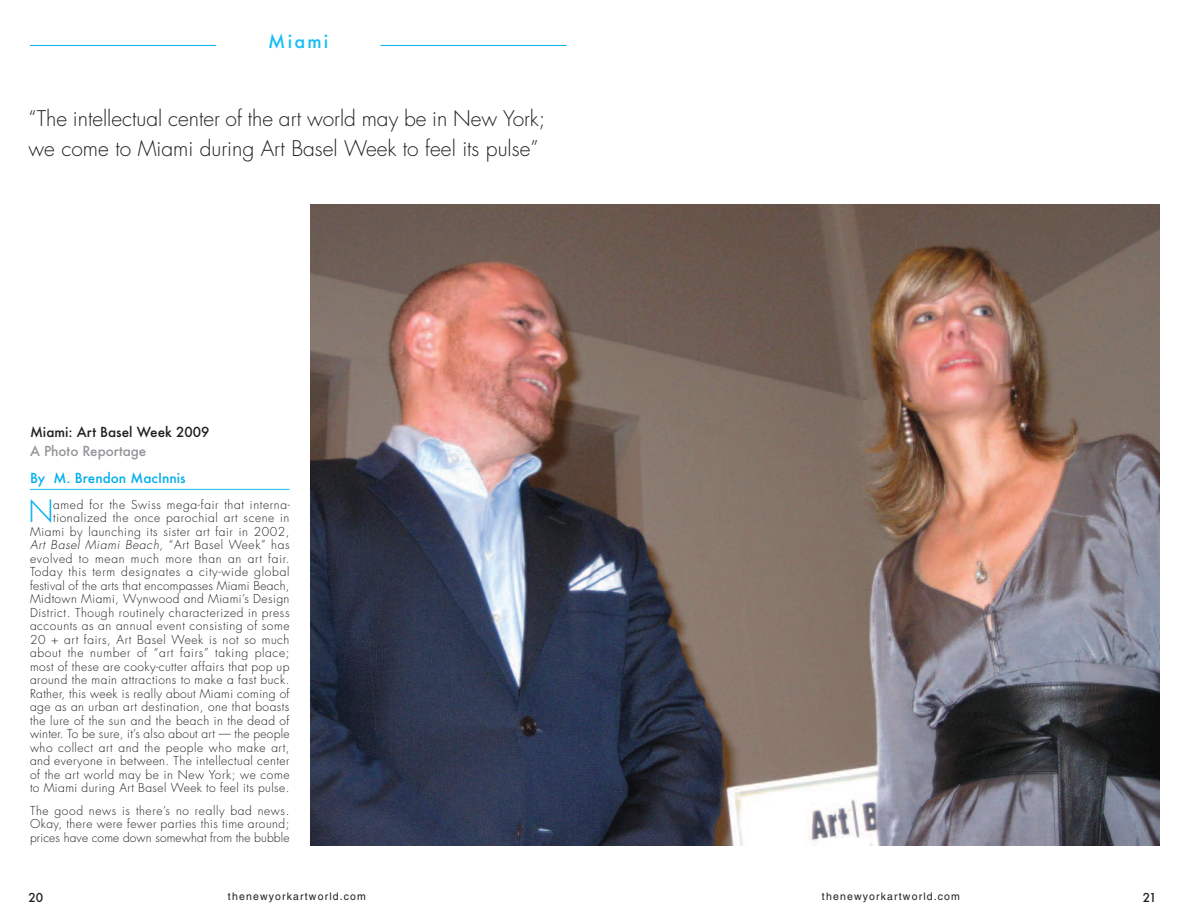
<style>
.page{position:relative;width:1188px;height:918px;background:#fff}
.page>*{position:absolute;margin:0;border:0;box-sizing:border-box;transform-origin:0 0}
.t1{font:300 29.85px "Futura";color:#00aeef}
.t2{font:300 21px/30px "Futura";color:#231f20}
.t3{font:500 18px "Futura";letter-spacing:.125em;color:#15c0f2}
.t4{font:500 13.5px "Futura";color:#231f20}
.t5{font:500 13.5px "Futura";color:#00aeef}
.t6{font:500 13.5px "Futura";letter-spacing:-.005em;color:#939598}
.t7{font:300 12px/13.5px "Futura";letter-spacing:.045em;color:#231f20;text-align:right}
.t8{font:500 12px "Futura";color:#231f20}
.t9{font:10.5px "Helvetica";letter-spacing:.11em;color:#231f20}
.s1{font-style:italic}
</style>
<div class="page">
<hr style="left:30px;top:45px;width:186px;height:1px;background:#00aeef">
<hr style="left:381px;top:45px;width:186px;height:1px;background:#00aeef">
<hr style="left:30px;top:489px;width:260px;height:1px;background:#15c0f2">
<img style="left:311px;top:205px;width:848px;height:641px">
<h3 class="t3" style="left:268px;top:31px;width:62px">Miami</h3>
<h2 class="t2" style="left:29px;top:105px;width:518px">“The intellectual center of the art world may be in New York; we come to Miami during Art Basel Week to feel its pulse”</h2>
<p class="t4" style="left:30px;top:424px;width:181px">Miami: Art Basel Week 2009</p>
<p class="t6" style="left:30px;top:443px;width:118px">A Photo Reportage</p>
<p class="t5" style="left:30px;top:470px;width:157px">By M. Brendon MacInnis</p>
<h1 class="t1" style="left:29px;top:497px;width:27px">N</h1>
<p class="t7" style="left:30px;top:498px;width:262px">amed for the Swiss mega-fair that interna&shy;tionalized the once parochial art scene in Miami by launching its sister art fair in 2002, <span class="s1">Art Basel Miami Beach,</span> “Art Basel Week” has evolved to mean much more than an art fair.<br>Today this term designates a city-wide global festival of the arts that encompasses Miami Beach, Midtown Miami, Wynwood and Miami’s Design District. Though routinely characterized in press accounts as an annual event consisting of some 20 + art fairs, Art Basel Week is not so much about the number of “art fairs” taking place; most of these are cooky-cutter affairs that pop up around the main attractions to make a fast buck.<br>Rather, this week is really about Miami coming of age as an urban art destination, one that boasts the lure of the sun and the beach in the dead of winter. To be sure, it’s also about art — the people who collect art and the people who make art, and everyone in between. The intellectual center of the art world may be in New York; we come to Miami during Art Basel Week to feel its pulse.</p>
<p class="t7" style="left:30px;top:804px;width:261px;text-align:justify">The good news is there’s no really bad news.<br>Okay, there were fewer parties this time around; prices have come down somewhat from the bubble</p>
<p class="t8" style="left:28px;top:891px;width:16px">20</p>
<p class="t9" style="left:228px;top:893px;width:140px">thenewyorkartworld.com</p>
<p class="t9" style="left:822px;top:893px;width:140px">thenewyorkartworld.com</p>
<p class="t8" style="left:1143px;top:891px;width:15px">21</p>
</div>
